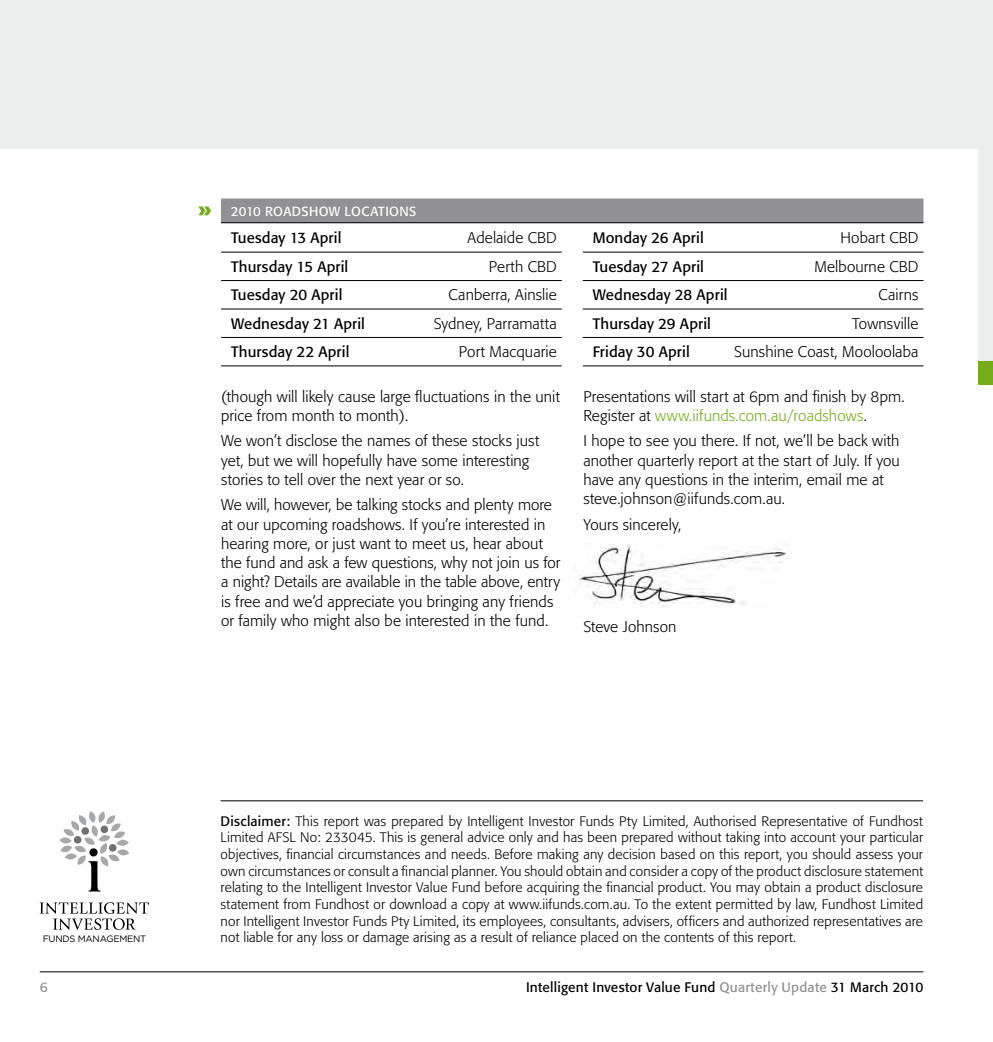
<style>
.page{position:relative;width:993px;height:1042px;background:#fff}
.page>*{position:absolute;margin:0;border:0;box-sizing:border-box;transform-origin:0 0}
.t1{font:300 15.4px/19.2px "Formata";letter-spacing:.005em;color:#000}
.t2{font:15.05px "Formata";letter-spacing:.005em;color:#000}
.t3{font:300 13.65px/16.6px "Formata";letter-spacing:.01em;color:#000;text-align:justify}
.t4{font:13.65px "Formata";letter-spacing:.015em;color:#000}
.t5{font:13.65px "Formata";color:#919193}
.t6{font:13.12px "Formata";letter-spacing:.045em;color:#fff}
.t7{font:9.28px "Gotham";letter-spacing:-.03em;color:#000}
.s1{color:#76ad1c}
.s2{font-weight:400}
.s3{color:#919193}
</style>
<div class="page">
<div style="left:977px;top:360px;width:15px;height:25px;background:#76ad1c"></div>
<div style="left:977px;top:0;width:15px;height:360px;background:#eceded"></div>
<div style="left:0;top:0;width:992px;height:149px;background:#eceded"></div>
<svg style="left:40px;top:902px;width:109px;height:28px"></svg>
<svg style="left:59px;top:811px;width:70px;height:80px"></svg>
<svg style="left:198px;top:206px;width:13px;height:9px"></svg>
<hr style="left:40px;top:971px;width:883px;height:1px;background:#000">
<hr style="left:220px;top:800px;width:702px;height:1px;background:#000">
<img style="left:574px;top:544px;width:214px;height:63px">
<hr style="left:221px;top:252px;width:340px;height:1px;background:#000">
<hr style="left:221px;top:280px;width:340px;height:1px;background:#000">
<hr style="left:221px;top:309px;width:340px;height:1px;background:#000">
<hr style="left:221px;top:337px;width:340px;height:1px;background:#000">
<hr style="left:221px;top:366px;width:340px;height:1px;background:#000">
<hr style="left:582px;top:252px;width:341px;height:1px;background:#000">
<hr style="left:582px;top:280px;width:341px;height:1px;background:#000">
<hr style="left:582px;top:309px;width:341px;height:1px;background:#000">
<hr style="left:582px;top:337px;width:341px;height:1px;background:#000">
<hr style="left:582px;top:366px;width:341px;height:1px;background:#000">
<div style="left:221px;top:198px;width:702px;height:25px;background:#919193"></div>
<hr style="left:221px;top:222px;width:702px;height:1px;background:#000">
<p class="t7" style="left:43px;top:933px;width:105px">FUNDS MANAGEMENT</p>
<p class="t6" style="left:231px;top:203px;width:62px">2010 Roads</p>
<p class="t6" style="left:309px;top:203px;width:107px">how locations</p>
<p class="t2" style="left:231px;top:229px;width:112px">Tuesday 13 April</p>
<p class="t1" style="left:467px;top:228px;width:91px">Adelaide CBD</p>
<p class="t2" style="left:231px;top:257px;width:119px">Thursday 15 April</p>
<p class="t1" style="left:488px;top:257px;width:69px">Perth CBD</p>
<p class="t2" style="left:231px;top:286px;width:113px">Tuesday 20 April</p>
<p class="t1" style="left:448px;top:285px;width:110px">Canberra, Ainslie</p>
<p class="t2" style="left:231px;top:314px;width:135px">Wednesday 21 April</p>
<p class="t1" style="left:433px;top:314px;width:124px">Sydney, Parramatta</p>
<p class="t2" style="left:231px;top:342px;width:120px">Thursday 22 April</p>
<p class="t1" style="left:459px;top:342px;width:99px">Port Macquarie</p>
<p class="t1" style="left:221px;top:387px;width:340px">(though will likely cause large fluctuations in the unit price from month to month).</p>
<p class="t1" style="left:221px;top:431px;width:319px">We won’t disclose the names of these stocks just yet, but we will hopefully have some interesting stories to tell over the next year or so.</p>
<p class="t1" style="left:221px;top:495px;width:340px">We will, however, be talking stocks and plenty more at our upcoming roadshows. If you’re interested in hearing more, or just want to meet us, hear about the fund and ask a few questions, why not join us for a night? Details are available in the table above, entry is free and we’d appreciate you bringing any friends or family who might also be interested in the fund.</p>
<p class="t2" style="left:592px;top:229px;width:113px">Monday 26 April</p>
<p class="t1" style="left:840px;top:228px;width:79px">Hobart CBD</p>
<p class="t2" style="left:592px;top:257px;width:113px">Tuesday 27 April</p>
<p class="t1" style="left:814px;top:257px;width:105px">Melbourne CBD</p>
<p class="t2" style="left:592px;top:286px;width:136px">Wednesday 28 April</p>
<p class="t1" style="left:878px;top:285px;width:41px">Cairns</p>
<p class="t2" style="left:592px;top:314px;width:120px">Thursday 29 April</p>
<p class="t1" style="left:851px;top:314px;width:68px">Townsville</p>
<p class="t2" style="left:592px;top:342px;width:98px">Friday 30 April</p>
<p class="t1" style="left:734px;top:342px;width:186px">Sunshine Coast, Mooloolaba</p>
<p class="t1" style="left:583px;top:387px;width:322px">Presentations will start at 6pm and finish by 8pm.<br>Register at <span class="s1">www.iifunds.com.au/roadshows</span>.</p>
<p class="t1" style="left:583px;top:431px;width:318px">I hope to see you there. If not, we’ll be back with another quarterly report at the start of July. If you have any questions in the interim, email me at steve.johnson@iifunds.com.au.</p>
<p class="t1" style="left:583px;top:515px;width:100px">Yours sincerely,</p>
<p class="t1" style="left:583px;top:617px;width:95px">Steve Johnson</p>
<p class="t3" style="left:220px;top:813px;width:703px"><span class="s2">Disclaimer:</span> This report was prepared by Intelligent Investor Funds Pty Limited, Authorised Representative of Fundhost Limited AFSL No: 233045. This is general advice only and has been prepared without taking into account your particular objectives, financial circumstances and needs. Before making any decision based on this report, you should assess your own circumstances or consult a financial planner. You should obtain and consider a copy of the product disclosure statement relating to the Intelligent Investor Value Fund before acquiring the financial product. You may obtain a product disclosure statement from Fundhost or download a copy at www.iifunds.com.au. To the extent permitted by law, Fundhost Limited nor Intelligent Investor Funds Pty Limited, its employees, consultants, advisers, officers and authorized representatives are not liable for any loss or damage arising as a result of reliance placed on the contents of this report.</p>
<p class="t5" style="left:40px;top:979px;width:9px">6</p>
<p class="t4" style="left:526px;top:979px;width:399px">Intelligent Investor Value Fund <span class="s3">Quarterly Update</span> 31 March 2010</p>
</div>
